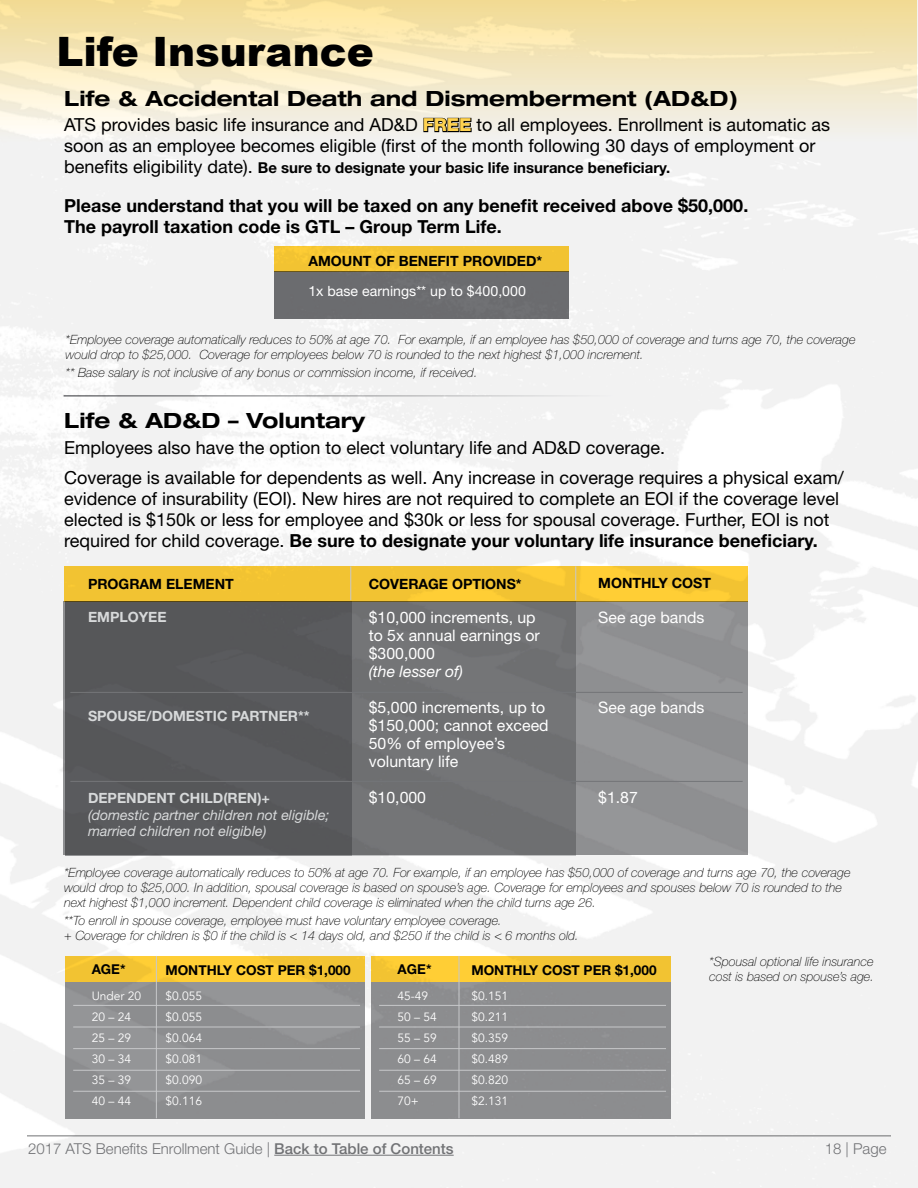
<style>
.page{position:relative;width:918px;height:1188px;background:#fff}
.page>*{position:absolute;margin:0;border:0;box-sizing:border-box;transform-origin:0 0}
.t1{font:900 40.5px "Arial";color:#000}
.t2{font:700 expanded 21px "Helvetica Neue LT Std";color:#000}
.t3{font:18px/21px "Helvetica Neue LT Std";color:#000}
.t4{font:700 18px/21px "Helvetica Neue LT Std";color:#000}
.t5{font:15.9px/18px "Helvetica Neue LT Std";color:#fff}
.t6{font:italic 15.9px "Helvetica Neue LT Std";color:#fff}
.t7{font:700 15px "Helvetica Neue LT Std";color:#000}
.t8{font:300 15px "Helvetica Neue LT Std";color:#717275}
.t9{font:700 14.1px "Helvetica Neue LT Std";color:#000}
.t10{font:italic 14.1px/16.5px "Helvetica Neue LT Std";color:#d7d9da}
.t11{font:700 14.1px "Helvetica Neue LT Std";color:#d7d9da}
.t12{font:14.1px "Helvetica Neue LT Std";color:#fff}
.t13{font:700 13.65px "Helvetica Neue LT Std";color:#000}
.t14{font:italic 100 12.75px/15px "Helvetica Neue LT Std";color:#000}
.t15{font:12px/21px "Avenir";color:#fff}
.s1{font-weight:800;color:#ffd24f}
.s2{font-weight:400;font-size:18px}
.s3{font-weight:700}
.s4{font-weight:500}
</style>
<div class="page">
<img style="left:0;top:0;width:918px;height:1188px">
<hr style="left:274px;top:1155px;width:180px;height:1px;background:#717275">
<hr style="left:27px;top:1136px;width:864px;height:1px;background:#717275">
<div style="left:0;top:0;width:916px;height:144px;background:linear-gradient(to bottom,#f5dd94,#f4f4f4)"></div>
<div style="left:65px;top:956px;width:299px;height:26px;background:#f6c632"></div>
<div style="left:371px;top:956px;width:299px;height:26px;background:linear-gradient(to right,#fdcc34,#f0c132)"></div>
<div style="left:65px;top:982px;width:299px;height:136px;background:#8c8d8f"></div>
<div style="left:371px;top:982px;width:299px;height:136px;background:#8c8d8f"></div>
<svg style="left:423px;top:117px;width:49px;height:56px"></svg>
<hr style="left:64px;top:395px;width:550px;height:2px;background:#717275">
<svg style="left:64px;top:601px;width:684px;height:254px;background:#6e6f71"></svg>
<div style="left:65px;top:566px;width:683px;height:36px;background:linear-gradient(to right,#f0c232,#fac934)"></div>
<hr style="left:350px;top:566px;width:1px;height:34px;background:#c7c8ca">
<hr style="left:575px;top:566px;width:1px;height:34px;background:#c7c8ca">
<div style="left:274px;top:272px;width:295px;height:47px;background:#717275"></div>
<div style="left:274px;top:246px;width:295px;height:26px;background:#f2c332"></div>
<hr style="left:73px;top:1005px;width:287px;height:1px;background:#c7c8ca">
<hr style="left:379px;top:1005px;width:287px;height:1px;background:#c7c8ca">
<hr style="left:156px;top:956px;width:1px;height:162px;background:#c7c8ca">
<hr style="left:459px;top:956px;width:1px;height:162px;background:#c7c8ca">
<hr style="left:73px;top:1027px;width:287px;height:1px;background:#c7c8ca">
<hr style="left:379px;top:1027px;width:287px;height:1px;background:#c7c8ca">
<hr style="left:73px;top:1048px;width:287px;height:1px;background:#c7c8ca">
<hr style="left:379px;top:1048px;width:287px;height:1px;background:#c7c8ca">
<hr style="left:73px;top:1070px;width:287px;height:1px;background:#c7c8ca">
<hr style="left:379px;top:1070px;width:287px;height:1px;background:#c7c8ca">
<hr style="left:73px;top:1091px;width:287px;height:1px;background:#c7c8ca">
<hr style="left:379px;top:1091px;width:287px;height:1px;background:#c7c8ca">
<h1 class="t1" style="left:56px;top:23px;width:319px">Life Insurance</h1>
<h2 class="t2" style="left:64px;top:85px;width:675px">Life &amp; Accidental Death and Dismemberment (AD&amp;D)</h2>
<h3 class="t3" style="left:64px;top:114px;width:767px">ATS provides basic life insurance and AD&amp;D <span class="s1">FREE</span> to all employees. Enrollment is automatic as soon as an employee becomes eligible (first of the month following 30 days of employment or</h3>
<p class="t7" style="left:64px;top:159px;width:608px"><span class="s2">benefits eligibility date).</span> Be sure to designate your basic life insurance beneficiary.</p>
<h3 class="t4" style="left:64px;top:195px;width:686px">Please understand that you will be taxed on any benefit received above $50,000.<br>The payroll taxation code is GTL – Group Term Life.</h3>
<p class="t9" style="left:308px;top:252px;width:235px">AMOUNT OF BENEFIT PROVIDED*</p>
<p class="t12" style="left:308px;top:282px;width:219px">1x base earnings** up to $400,000</p>
<p class="t14" style="left:66px;top:332px;width:792px">*Employee coverage automatically reduces to 50% at age 70. For example, if an employee has $50,000 of coverage and turns age 70, the coverage would drop to $25,000. Coverage for employees below 70 is rounded to the next highest $1,000 increment.</p>
<p class="t14" style="left:66px;top:365px;width:413px">** Base salary is not inclusive of any bonus or commission income, if received.</p>
<h2 class="t2" style="left:64px;top:407px;width:302px">Life &amp; AD&amp;D – Voluntary</h2>
<h3 class="t3" style="left:64px;top:432px;width:781px;line-height:30px">Employees also have the option to elect voluntary life and AD&amp;D coverage.<br>Coverage is available for dependents as well. Any increase in coverage requires a physical exam/</h3>
<p class="t3" style="left:64px;top:487px;width:776px">evidence of insurability (EOI). New hires are not required to complete an EOI if the coverage level elected is $150k or less for employee and $30k or less for spousal coverage. Further, EOI is not required for child coverage. <span class="s3">Be sure to designate your voluntary life insurance beneficiary.</span></p>
<p class="t9" style="left:88px;top:575px;width:147px">PROGRAM ELEMENT</p>
<p class="t11" style="left:88px;top:608px;width:80px">EMPLOYEE</p>
<p class="t11" style="left:88px;top:707px;width:223px">SPOUSE/DOMESTIC PARTNER**</p>
<p class="t11" style="left:88px;top:790px;width:184px">DEPENDENT CHILD(REN)+</p>
<p class="t10" style="left:88px;top:806px;width:243px">(domestic partner children not eligible; married children not eligible)</p>
<p class="t9" style="left:369px;top:575px;width:154px">COVERAGE OPTIONS*</p>
<p class="t5" style="left:369px;top:608px;width:172px">$10,000 increments, up to 5x annual earnings or $300,000</p>
<p class="t6" style="left:369px;top:662px;width:96px">(the lesser of)</p>
<p class="t5" style="left:369px;top:698px;width:181px">$5,000 increments, up to $150,000; cannot exceed<br>50% of employee’s voluntary life</p>
<p class="t5" style="left:369px;top:788px;width:59px">$10,000</p>
<p class="t9" style="left:598px;top:574px;width:114px">MONTHLY COST</p>
<p class="t5" style="left:598px;top:608px;width:108px">See age bands</p>
<p class="t5" style="left:598px;top:698px;width:108px">See age bands</p>
<p class="t5" style="left:598px;top:788px;width:41px">$1.87</p>
<p class="t14" style="left:64px;top:865px;width:788px">*Employee coverage automatically reduces to 50% at age 70. For example, if an employee has $50,000 of coverage and turns age 70, the coverage would drop to $25,000. In addition, spousal coverage is based on spouse’s age. Coverage for employees and spouses below 70 is rounded to the next highest $1,000 increment. Dependent child coverage is eliminated when the child turns age 26.</p>
<p class="t14" style="left:64px;top:913px;width:516px">**To enroll in spouse coverage, employee must have voluntary employee coverage.<br>+ Coverage for children is $0 if the child is &lt; 14 days old, and $250 if the child is &lt; 6 months old.</p>
<p class="t13" style="left:92px;top:961px;width:35px">AGE*</p>
<p class="t15" style="left:92px;top:985px;width:51px">Under 20<br>20 – 24<br>25 – 29<br>30 – 34<br>35 – 39<br>40 – 44</p>
<p class="t13" style="left:165px;top:961px;width:187px">MONTHLY COST PER $1,000</p>
<p class="t15" style="left:165px;top:986px;width:38px;text-align:justify">$0.055 $0.055 $0.064 $0.081 $0.090 $0.116</p>
<p class="t13" style="left:398px;top:961px;width:35px">AGE*</p>
<p class="t15" style="left:398px;top:985px;width:41px">45-49<br>50 – 54<br>55 – 59<br>60 – 64<br>65 – 69<br>70+</p>
<p class="t13" style="left:471px;top:961px;width:187px">MONTHLY COST PER $1,000</p>
<p class="t15" style="left:471px;top:986px;width:38px;text-align:justify">$0.151 $0.211 $0.359 $0.489 $0.820 $2.131</p>
<p class="t14" style="left:709px;top:954px;width:166px">*Spousal optional life insurance cost is based on spouse’s age.</p>
<p class="t8" style="left:28px;top:1139px;width:427px">2017 ATS Benefits Enrollment Guide | <span class="s4">Back to Table of Contents</span></p>
<p class="t8" style="left:825px;top:1139px;width:63px">18 | Page</p>
</div>
